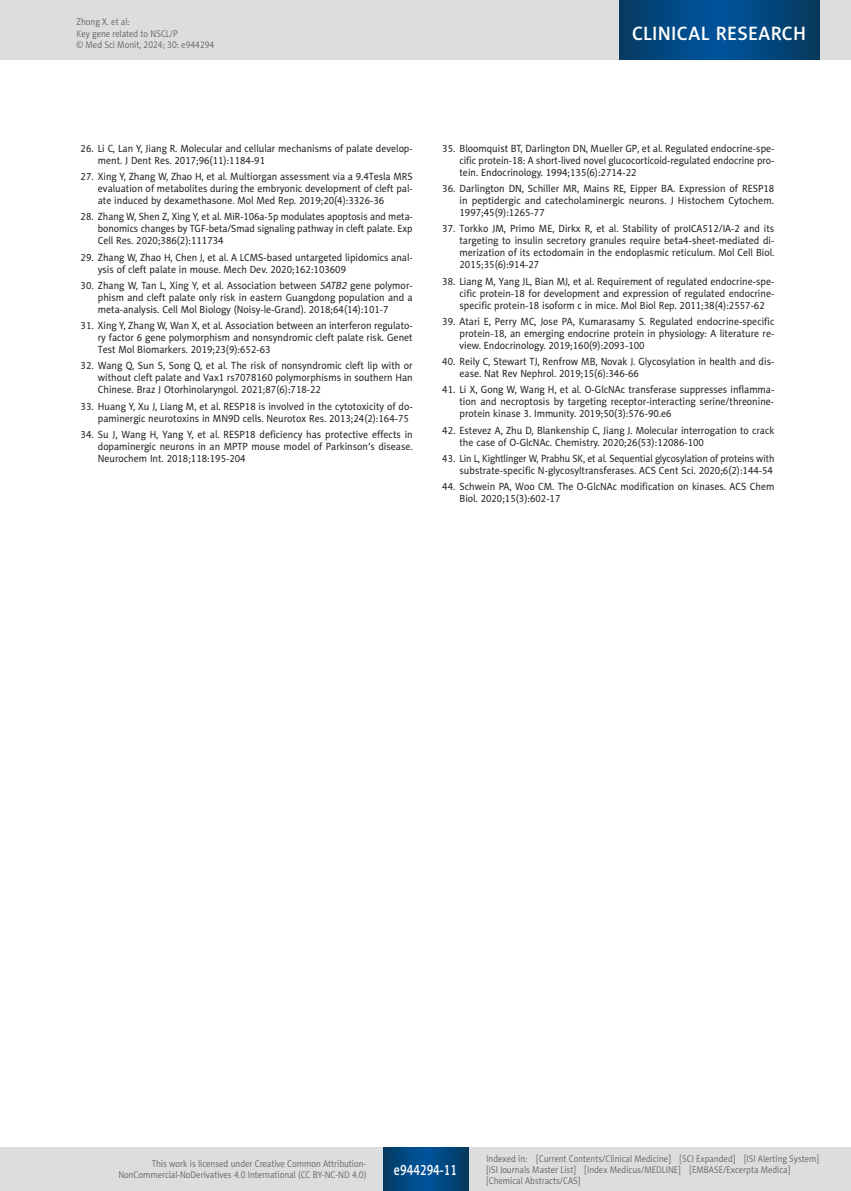
<style>
.page{position:relative;width:851px;height:1191px;background:#fff}
.page>*{position:absolute;margin:0;border:0;box-sizing:border-box;transform-origin:0 0}
.t1{font:19.5px "Naomi Sans EFN Medium";letter-spacing:.015em;color:#fff}
.t2{font:15px "Naomi Sans EFN Medium";color:#fff;scale:.8 1}
.MSM_Referencje_punkt{font:10.5px/12px "Naomi Sans EFN";color:#231f20;text-align:justify;scale:.95 1}
.MSM_Referencje_punkt-2{font:10.5px/12px "Naomi Sans EFN";color:#231f20;text-align:justify;scale:.94 1}
.MSM_Referencje_punkt-3{font:10.5px/12px "Naomi Sans EFN";color:#231f20;text-align:right;scale:.92 1}
.t3{font:9.75px/11.2px "Naomi Sans EFN Light";color:#57585a;scale:.9 1}
.s1{font-style:italic}
</style>
<div class="page">
<div style="left:0;top:1148px;width:850px;height:43px;background:#dcdddf"></div>
<svg style="left:383px;top:1147px;width:85px;height:43px;background:#02477e"></svg>
<div style="left:0;top:0;width:850px;height:60px;background:#dcdddf"></div>
<svg style="left:619px;top:0;width:200px;height:60px;background:#02477e"></svg>
<p class="t3" style="left:77px;top:16px;width:154px">Zhong X. et al:<br>Key gene related to NSCL/P<br>© Med Sci Monit, 2024; 30: e944294</p>
<h1 class="t1" style="left:632px;top:22px;width:175px">CLINICAL RESEARCH</h1>
<p class="MSM_Referencje_punkt" style="left:98px;top:142px;width:333px;text-indent:-17px">26. Li C, Lan Y, Jiang R. Molecular and cellular mechanisms of palate develop&shy;ment. J Dent Res. 2017;96(11):1184-91</p>
<p class="MSM_Referencje_punkt" style="left:98px;top:171px;width:333px;text-indent:-17px">27. Xing Y, Zhang W, Zhao H, et al. Multiorgan assessment via a 9.4Tesla MRS evaluation of metabolites during the embryonic development of cleft pal&shy;ate induced by dexamethasone. Mol Med Rep. 2019;20(4):3326-36</p>
<p class="MSM_Referencje_punkt-2" style="left:98px;top:211px;width:336px;text-indent:-17px">28. Zhang W, Shen Z, Xing Y, et al. MiR-106a-5p modulates apoptosis and meta&shy;bonomics changes by TGF-beta/Smad signaling pathway in cleft palate. Exp Cell Res. 2020;386(2):111734</p>
<p class="MSM_Referencje_punkt" style="left:98px;top:251px;width:333px;text-indent:-17px">29. Zhang W, Zhao H, Chen J, et al. A LCMS-based untargeted lipidomics anal&shy;ysis of cleft palate in mouse. Mech Dev. 2020;162:103609</p>
<p class="MSM_Referencje_punkt" style="left:98px;top:279px;width:333px;text-indent:-17px">30. Zhang W, Tan L, Xing Y, et al. Association between <span class="s1">SATB2</span> gene polymor&shy;phism and cleft palate only risk in eastern Guangdong population and a meta-analysis. Cell Mol Biology (Noisy-le-Grand). 2018;64(14):101-7</p>
<p class="MSM_Referencje_punkt" style="left:98px;top:320px;width:333px;text-indent:-17px">31. Xing Y, Zhang W, Wan X, et al. Association between an interferon regulato&shy;ry factor 6 gene polymorphism and nonsyndromic cleft palate risk. Genet Test Mol Biomarkers. 2019;23(9):652-63</p>
<p class="MSM_Referencje_punkt" style="left:98px;top:360px;width:333px;text-indent:-17px">32. Wang Q, Sun S, Song Q, et al. The risk of nonsyndromic cleft lip with or without cleft palate and Vax1 rs7078160 polymorphisms in southern Han Chinese. Braz J Otorhinolaryngol. 2021;87(6):718-22</p>
<p class="MSM_Referencje_punkt" style="left:98px;top:400px;width:333px;text-indent:-17px">33. Huang Y, Xu J, Liang M, et al. RESP18 is involved in the cytotoxicity of do&shy;paminergic neurotoxins in MN9D cells. Neurotox Res. 2013;24(2):164-75</p>
<p class="MSM_Referencje_punkt" style="left:98px;top:428px;width:333px;text-indent:-17px">34. Su J, Wang H, Yang Y, et al. RESP18 deficiency has protective effects in dopaminergic neurons in an MPTP mouse model of Parkinson’s disease.<br>Neurochem Int. 2018;118:195-204</p>
<p class="MSM_Referencje_punkt" style="left:459px;top:142px;width:333px;text-indent:-17px">35. Bloomquist BT, Darlington DN, Mueller GP, et al. Regulated endocrine-spe&shy;cific protein-18: A short-lived novel glucocorticoid-regulated endocrine pro&shy;tein. Endocrinology. 1994;135(6):2714-22</p>
<p class="MSM_Referencje_punkt" style="left:459px;top:183px;width:333px;text-indent:-17px">36. Darlington DN, Schiller MR, Mains RE, Eipper BA. Expression of RESP18 in peptidergic and catecholaminergic neurons. J Histochem Cytochem.<br>1997;45(9):1265-77</p>
<p class="MSM_Referencje_punkt" style="left:459px;top:223px;width:333px;text-indent:-17px">37. Torkko JM, Primo ME, Dirkx R, et al. Stability of proICA512/IA-2 and its targeting to insulin secretory granules require beta4-sheet-mediated di&shy;merization of its ectodomain in the endoplasmic reticulum. Mol Cell Biol.<br>2015;35(6):914-27</p>
<p class="MSM_Referencje_punkt" style="left:459px;top:275px;width:333px;text-indent:-17px">38. Liang M, Yang JL, Bian MJ, et al. Requirement of regulated endocrine-spe&shy;cific protein-18 for development and expression of regulated endocrine&shy;specific protein-18 isoform c in mice. Mol Biol Rep. 2011;38(4):2557-62</p>
<p class="MSM_Referencje_punkt" style="left:459px;top:315px;width:333px;text-indent:-17px">39. Atari E, Perry MC, Jose PA, Kumarasamy S. Regulated endocrine-specific protein-18, an emerging endocrine protein in physiology: A literature re&shy;view. Endocrinology. 2019;160(9):2093-100</p>
<p class="MSM_Referencje_punkt" style="left:459px;top:356px;width:333px;text-indent:-17px">40. Reily C, Stewart TJ, Renfrow MB, Novak J. Glycosylation in health and dis&shy;ease. Nat Rev Nephrol. 2019;15(6):346-66</p>
<p class="MSM_Referencje_punkt" style="left:459px;top:384px;width:333px;text-indent:-17px">41. Li X, Gong W, Wang H, et al. O-GlcNAc transferase suppresses inflamma&shy;tion and necroptosis by targeting receptor-interacting serine/threonine&shy;protein kinase 3. Immunity. 2019;50(3):576-90.e6</p>
<p class="MSM_Referencje_punkt" style="left:459px;top:424px;width:333px;text-indent:-17px">42. Estevez A, Zhu D, Blankenship C, Jiang J. Molecular interrogation to crack the case of O-GlcNAc. Chemistry. 2020;26(53):12086-100</p>
<p class="MSM_Referencje_punkt-3" style="left:442px;top:452px;width:362px">43. Lin L, Kightlinger W, Prabhu SK, et al. Sequential glycosylation of proteins with substrate-specific N-glycosyltransferases. ACS Cent Sci. 2020;6(2):144-54</p>
<p class="MSM_Referencje_punkt" style="left:459px;top:481px;width:333px;text-indent:-17px">44. Schwein PA, Woo CM. The O-GlcNAc modification on kinases. ACS Chem<br>Biol. 2020;15(3):602-17</p>
<p class="t3" style="left:118px;top:1158px;width:277px;text-align:right">This work is licensed under Creative Common Attribution-<br>NonCommercial-NoDerivatives 4.0 International (CC BY-NC-ND 4.0)</p>
<h2 class="t2" style="left:394px;top:1160px;width:81px">e944294-11</h2>
<p class="t3" style="left:486px;top:1152px;width:371px">Indexed in: [Current Contents/Clinical Medicine] [SCI Expanded] [ISI Alerting System] [ISI Journals Master List] [Index Medicus/MEDLINE] [EMBASE/Excerpta Medica] [Chemical Abstracts/CAS]</p>
</div>
